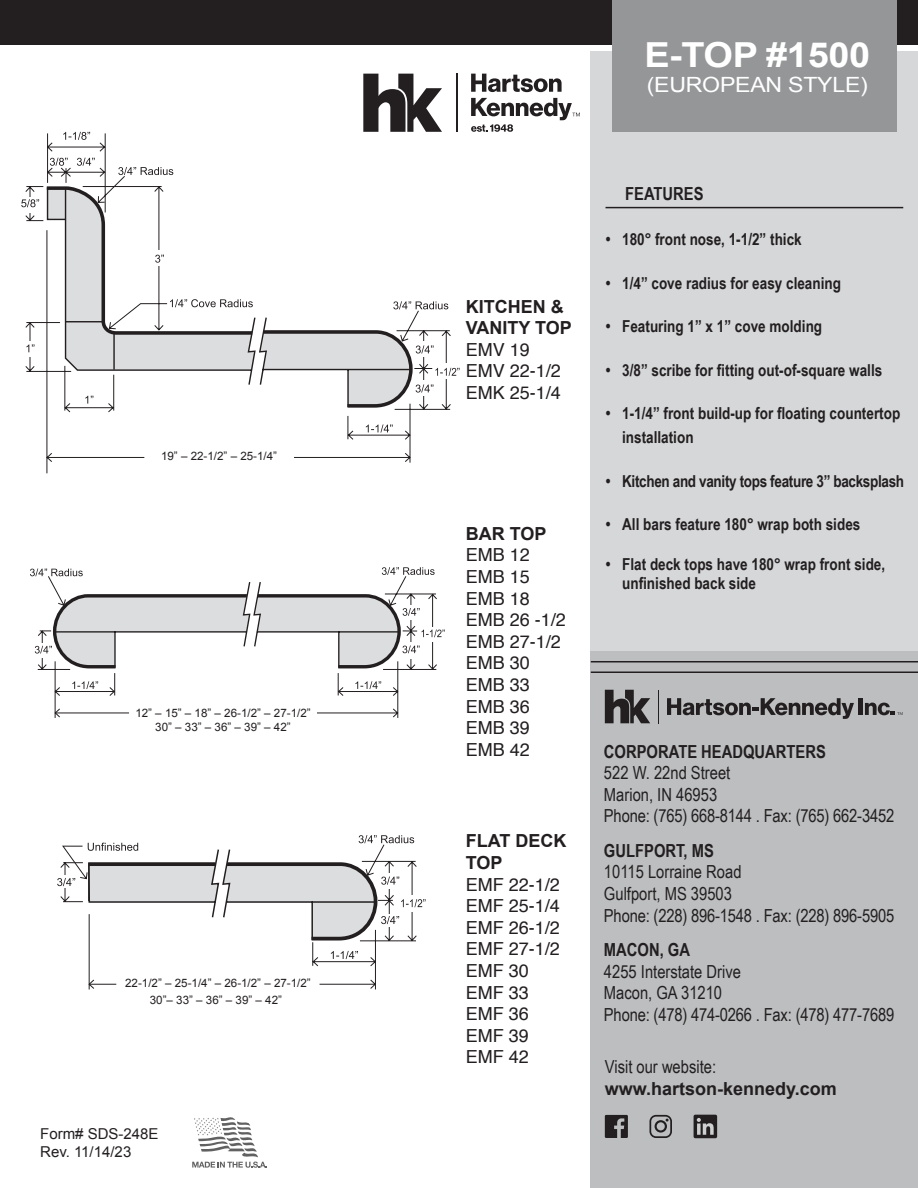
<style>
.page{position:relative;width:918px;height:1188px;background:#fff}
.page>*{position:absolute;margin:0;border:0;box-sizing:border-box;transform-origin:0 0}
.t1{font:700 34.5px "Arial";letter-spacing:-.01em;color:#fff;scale:1.1 1}
.t2{font:21px "Arial";letter-spacing:-.01em;color:#fff;scale:1.1 1}
.t3{font:18px "Arial Narrow";color:#231f20}
.t4{font:18px "Helvetica";color:#231f20}
.t5{font:700 18px "Arial";color:#231f20}
.t6{font:700 18px "Arial Narrow";color:#231f20}
.t7{font:700 16.5px/24px "Arial Narrow";color:#231f20}
.t8{font:700 16.5px "Arial Narrow";letter-spacing:-.02em;color:#231f20}
.t9{font:15px "Arial";color:#231f20}
.t10{font:11.55px/14px "Arial";color:#231f20;text-align:center}
</style>
<div class="page">
<div style="left:591px;top:51px;width:327px;height:638px;background:#d6d7d9"></div>
<div style="left:0;top:0;width:918px;height:45px;background:#231f20"></div>
<div style="left:612px;top:0;width:285px;height:132px;background:#949698"></div>
<div style="left:591px;top:651px;width:327px;height:537px;background:#bcbec0"></div>
<hr style="left:591px;top:661px;width:327px;height:1px;background:#231f20">
<hr style="left:591px;top:671px;width:327px;height:2px;background:#231f20">
<svg style="left:605px;top:1115px;width:23px;height:23px"></svg>
<div style="left:694px;top:1115px;width:23px;height:23px;background:#231f20;border-radius:2px"></div>
<svg style="left:697px;top:1118px;width:17px;height:17px"></svg>
<svg style="left:649px;top:1115px;width:23px;height:23px"></svg>
<hr style="left:658px;top:690px;width:1px;height:33px;background:#231f20">
<svg style="left:667px;top:698px;width:187px;height:21px"></svg>
<hr style="left:859px;top:698px;width:4px;height:17px;background:#231f20">
<svg style="left:865px;top:703px;width:38px;height:12px"></svg>
<svg style="left:605px;top:690px;width:45px;height:33px"></svg>
<svg style="left:363px;top:74px;width:79px;height:58px"></svg>
<hr style="left:456px;top:74px;width:1px;height:58px;background:#231f20">
<svg style="left:471px;top:74px;width:91px;height:18px"></svg>
<svg style="left:471px;top:98px;width:109px;height:34px"></svg>
<svg style="left:192px;top:1117px;width:75px;height:51px"></svg>
<hr style="left:606px;top:207px;width:297px;height:1px;background:#231f20">
<svg style="left:25px;top:133px;width:426px;height:341px"></svg>
<svg style="left:43px;top:185px;width:371px;height:224px"></svg>
<div style="left:26px;top:197px;width:9px;height:15px;background:#fff"></div>
<div style="left:26px;top:341px;width:9px;height:16px;background:#fff"></div>
<div style="left:419px;top:341px;width:8px;height:16px;background:#fff"></div>
<div style="left:419px;top:380px;width:8px;height:15px;background:#fff"></div>
<div style="left:442px;top:363px;width:9px;height:16px;background:#fff"></div>
<svg style="left:21px;top:199px;width:18px;height:8px"></svg>
<svg style="left:50px;top:158px;width:18px;height:8px"></svg>
<svg style="left:77px;top:158px;width:18px;height:8px"></svg>
<svg style="left:63px;top:132px;width:27px;height:8px"></svg>
<svg style="left:85px;top:396px;width:8px;height:8px"></svg>
<svg style="left:47px;top:188px;width:208px;height:182px"></svg>
<svg style="left:26px;top:344px;width:9px;height:8px"></svg>
<svg style="left:366px;top:424px;width:27px;height:9px"></svg>
<svg style="left:393px;top:301px;width:55px;height:8px"></svg>
<svg style="left:118px;top:167px;width:55px;height:8px"></svg>
<svg style="left:416px;top:345px;width:18px;height:9px"></svg>
<svg style="left:416px;top:384px;width:17px;height:9px"></svg>
<svg style="left:435px;top:368px;width:25px;height:8px"></svg>
<hr style="left:47px;top:457px;width:97px;height:1px;background:#231f20">
<svg style="left:88px;top:942px;width:288px;height:48px"></svg>
<svg style="left:331px;top:951px;width:27px;height:8px"></svg>
<svg style="left:57px;top:835px;width:369px;height:107px"></svg>
<svg style="left:89px;top:984px;width:27px;height:1px"></svg>
<svg style="left:54px;top:670px;width:345px;height:48px"></svg>
<svg style="left:355px;top:681px;width:26px;height:8px"></svg>
<svg style="left:72px;top:681px;width:26px;height:8px"></svg>
<svg style="left:30px;top:567px;width:415px;height:103px"></svg>
<hr style="left:55px;top:713px;width:74px;height:1px;background:#231f20">
<p class="t10" style="left:161px;top:449px;width:118px">19” – 22-1/2” – 25-1/4”</p>
<p class="t10" style="left:135px;top:706px;width:177px">12” – 15” – 18” – 26-1/2” – 27-1/2”<br>30” – 33” – 36” – 39” – 42”</p>
<p class="t10" style="left:125px;top:976px;width:187px">22-1/2” – 25-1/4” – 26-1/2” – 27-1/2”</p>
<p class="t10" style="left:150px;top:993px;width:134px">30”– 33” – 36” – 39” – 42”</p>
<p class="t9" style="left:40px;top:1124px;width:120px">Form# SDS-248E</p>
<p class="t9" style="left:40px;top:1142px;width:93px">Rev. 11/14/23</p>
<p class="t1" style="left:644px;top:32px;width:207px">E-TOP #1500</p>
<p class="t2" style="left:647px;top:71px;width:203px">(EUROPEAN STYLE)</p>
<p class="t5" style="left:466px;top:294px;width:99px">KITCHEN &amp;</p>
<p class="t5" style="left:466px;top:316px;width:108px">VANITY TOP</p>
<p class="t4" style="left:466px;top:336px;width:66px">EMV 19</p>
<p class="t4" style="left:466px;top:357px;width:97px">EMV 22-1/2</p>
<p class="t4" style="left:466px;top:379px;width:97px">EMK 25-1/4</p>
<p class="t5" style="left:466px;top:522px;width:82px">BAR TOP</p>
<p class="t4" style="left:466px;top:541px;width:66px">EMB 12</p>
<p class="t4" style="left:466px;top:563px;width:66px">EMB 15</p>
<p class="t4" style="left:466px;top:584px;width:66px">EMB 18</p>
<p class="t4" style="left:466px;top:606px;width:102px">EMB 26 -1/2</p>
<p class="t4" style="left:466px;top:628px;width:97px">EMB 27-1/2</p>
<p class="t4" style="left:466px;top:649px;width:66px">EMB 30</p>
<p class="t4" style="left:466px;top:671px;width:66px">EMB 33</p>
<p class="t4" style="left:466px;top:692px;width:66px">EMB 36</p>
<p class="t4" style="left:466px;top:714px;width:66px">EMB 39</p>
<p class="t4" style="left:466px;top:736px;width:66px">EMB 42</p>
<p class="t5" style="left:466px;top:829px;width:102px">FLAT DECK</p>
<p class="t5" style="left:466px;top:851px;width:38px">TOP</p>
<p class="t4" style="left:466px;top:870px;width:96px">EMF 22-1/2</p>
<p class="t4" style="left:466px;top:892px;width:96px">EMF 25-1/4</p>
<p class="t4" style="left:466px;top:914px;width:96px">EMF 26-1/2</p>
<p class="t4" style="left:466px;top:935px;width:96px">EMF 27-1/2</p>
<p class="t4" style="left:466px;top:957px;width:65px">EMF 30</p>
<p class="t4" style="left:466px;top:978px;width:65px">EMF 33</p>
<p class="t4" style="left:466px;top:1000px;width:65px">EMF 36</p>
<p class="t4" style="left:466px;top:1022px;width:65px">EMF 39</p>
<p class="t4" style="left:466px;top:1043px;width:65px">EMF 42</p>
<p class="t6" style="left:625px;top:180px;width:80px">FEATURES</p>
<p class="t7" style="left:606px;top:227px;width:198px">• 180° front nose, 1-1/2” thick</p>
<p class="t7" style="left:606px;top:270px;width:237px">• 1/4” cove radius for easy cleaning</p>
<p class="t7" style="left:606px;top:314px;width:218px">• Featuring 1” x 1” cove molding</p>
<p class="t7" style="left:606px;top:357px;width:278px">• 3/8” scribe for fitting out-of-square walls</p>
<p class="t7" style="left:622px;top:401px;width:280px;text-indent:-16px">• 1-1/4” front build-up for floating countertop installation</p>
<p class="t8" style="left:606px;top:469px;width:300px">• Kitchen and vanity tops feature 3” backsplash</p>
<p class="t7" style="left:606px;top:512px;width:256px">• All bars feature 180° wrap both sides</p>
<p class="t7" style="left:622px;top:553px;width:265px;line-height:19.8px;text-indent:-16px">• Flat deck tops have 180° wrap front side, unfinished back side</p>
<p class="t6" style="left:604px;top:738px;width:223px">CORPORATE HEADQUARTERS</p>
<p class="t3" style="left:604px;top:760px;width:128px">522 W. 22nd Street</p>
<p class="t3" style="left:604px;top:781px;width:115px">Marion, IN 46953</p>
<p class="t3" style="left:604px;top:803px;width:292px">Phone: (765) 668-8144 . Fax: (765) 662-3452</p>
<p class="t6" style="left:604px;top:837px;width:111px">GULFPORT, MS</p>
<p class="t3" style="left:604px;top:859px;width:139px">10115 Lorraine Road</p>
<p class="t3" style="left:604px;top:880px;width:129px">Gulfport, MS 39503</p>
<p class="t3" style="left:604px;top:902px;width:292px">Phone: (228) 896-1548 . Fax: (228) 896-5905</p>
<p class="t6" style="left:604px;top:936px;width:88px">MACON, GA</p>
<p class="t3" style="left:604px;top:958px;width:139px">4255 Interstate Drive</p>
<p class="t3" style="left:604px;top:980px;width:120px">Macon, GA 31210</p>
<p class="t3" style="left:604px;top:1001px;width:292px">Phone: (478) 474-0266 . Fax: (478) 477-7689</p>
<p class="t3" style="left:605px;top:1054px;width:113px">Visit our website:</p>
<p class="t5" style="left:605px;top:1077px;width:234px">www.hartson-kennedy.com</p>
</div>
